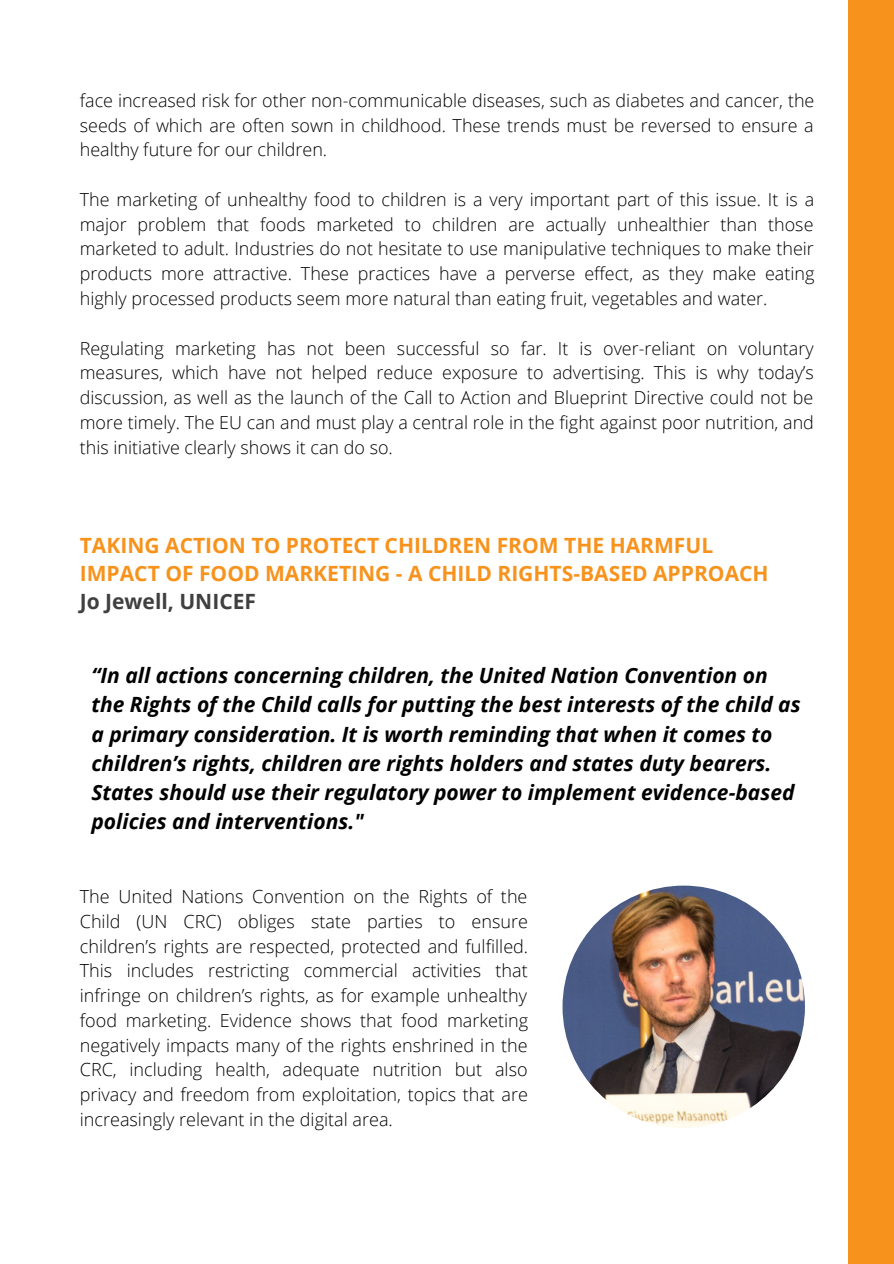
<style>
.page{position:relative;width:894px;height:1264px;background:#fff}
.page>*{position:absolute;margin:0;border:0;box-sizing:border-box;transform-origin:0 0}
.t1{font:italic 700 21px/29.2px "Open Sans";color:#000}
.t2{font:700 21px/28.2px "Open Sans";color:#f7931d}
.t3{font:700 21px "Open Sans";color:#404041}
.t4{font:300 18px/24.8px "Open Sans";color:#000;text-align:justify}
</style>
<div class="page">
<div style="left:848px;top:0;width:45px;height:1263px;background:#f7931d"></div>
<img style="left:562px;top:885px;width:242px;height:242px;border-radius:50%">
<p class="t4" style="left:80px;top:87px;width:736px">face increased risk for other non-communicable diseases, such as diabetes and cancer, the seeds of which are often sown in childhood. These trends must be reversed to ensure a healthy future for our children.</p>
<p class="t4" style="left:80px;top:186px;width:736px">The marketing of unhealthy food to children is a very important part of this issue. It is a major problem that foods marketed to children are actually unhealthier than those marketed to adult. Industries do not hesitate to use manipulative techniques to make their products more attractive. These practices have a perverse effect, as they make eating highly processed products seem more natural than eating fruit, vegetables and water.</p>
<p class="t4" style="left:80px;top:335px;width:735px">Regulating marketing has not been successful so far. It is over-reliant on voluntary measures, which have not helped reduce exposure to advertising. This is why today’s discussion, as well as the launch of the Call to Action and Blueprint Directive could not be more timely. The EU can and must play a central role in the fight against poor nutrition, and this initiative clearly shows it can do so.</p>
<p class="t2" style="left:80px;top:530px;width:690px">TAKING ACTION TO PROTECT CHILDREN FROM THE HARMFUL<br>IMPACT OF FOOD MARKETING - A CHILD RIGHTS-BASED APPROACH</p>
<p class="t3" style="left:80px;top:587px;width:178px">Jo Jewell, UNICEF</p>
<p class="t1" style="left:91px;top:660px;width:710px">“In all actions concerning children, the United Nation Convention on the Rights of the Child calls for putting the best interests of the child as a primary consideration. It is worth reminding that when it comes to children’s rights, children are rights holders and states duty bearers.<br>States should use their regulatory power to implement evidence-based policies and interventions."</p>
<p class="t4" style="left:80px;top:883px;width:450px">The United Nations Convention on the Rights of the Child (UN CRC) obliges state parties to ensure children’s rights are respected, protected and fulfilled.<br>This includes restricting commercial activities that infringe on children’s rights, as for example unhealthy food marketing. Evidence shows that food marketing negatively impacts many of the rights enshrined in the CRC, including health, adequate nutrition but also privacy and freedom from exploitation, topics that are increasingly relevant in the digital area.</p>
</div>
